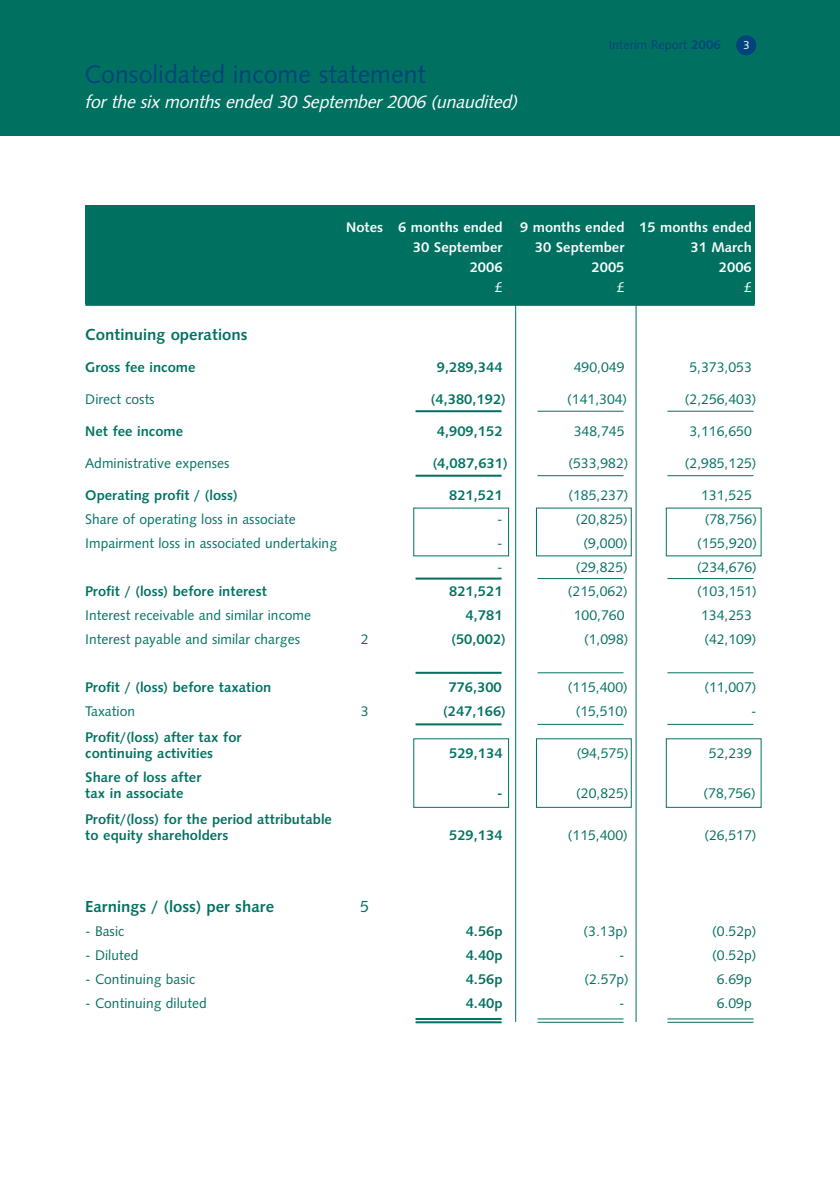
<style>
.page{position:relative;width:840px;height:1191px;background:#fff}
.page>*{position:absolute;margin:0;border:0;box-sizing:border-box;transform-origin:0 0}
.t1{font:25.2px "Humanist 531 BT Roman A";color:#00447b}
.t2{font:italic 18px "Humanist 531 BT Roman A";color:#fff}
.t3{font:16px "Humanist 531 BT Bold A";color:#007161}
.t4{font:16px "Humanist 531 BT Roman A";color:#007161}
.t5{font:14px "Humanist 531 BT Roman A";color:#007161}
.t6{font:14px/16px "Humanist 531 BT Bold A";color:#007161}
.t7{font:14px/20px "Humanist 531 BT Bold A";color:#fff}
.t8{font:14px "Humanist 531 BT Roman A";color:#fff}
.t9{font:12.6px "Humanist 531 BT Roman A";color:#00447b}
.t10{font:11.6px "Humanist 531 BT Roman A";color:#fff}
.s1{font-family:"Humanist 531 BT Bold A"}
</style>
<div class="page">
<div style="left:0;top:0;width:839px;height:136px;background:#007161"></div>
<div style="left:735px;top:35px;width:20px;height:20px;background:#00447b;border-radius:50%"></div>
<div style="left:85px;top:205px;width:669px;height:99px;background:#007161"></div>
<hr style="left:85px;top:304px;width:669px;height:2px;background:#007161">
<hr style="left:415px;top:1018px;width:86px;height:2px;background:#007161">
<hr style="left:415px;top:1021px;width:86px;height:2px;background:#007161">
<hr style="left:537px;top:1018px;width:86px;height:1px;background:#007161">
<hr style="left:537px;top:1021px;width:86px;height:1px;background:#007161">
<hr style="left:667px;top:1018px;width:86px;height:1px;background:#007161">
<hr style="left:667px;top:1021px;width:86px;height:1px;background:#007161">
<hr style="left:415px;top:672px;width:86px;height:2px;background:#007161">
<hr style="left:537px;top:672px;width:86px;height:1px;background:#007161">
<hr style="left:667px;top:672px;width:86px;height:1px;background:#007161">
<hr style="left:415px;top:723px;width:86px;height:2px;background:#007161">
<hr style="left:537px;top:724px;width:86px;height:1px;background:#007161">
<hr style="left:667px;top:724px;width:86px;height:1px;background:#007161">
<hr style="left:415px;top:475px;width:86px;height:2px;background:#007161">
<hr style="left:537px;top:475px;width:86px;height:1px;background:#007161">
<hr style="left:667px;top:475px;width:86px;height:1px;background:#007161">
<hr style="left:415px;top:410px;width:86px;height:2px;background:#007161">
<hr style="left:537px;top:411px;width:86px;height:1px;background:#007161">
<hr style="left:667px;top:411px;width:86px;height:1px;background:#007161">
<hr style="left:635px;top:304px;width:1px;height:718px;background:#007161">
<hr style="left:515px;top:304px;width:1px;height:718px;background:#007161">
<div style="left:413px;top:738px;width:96px;height:70px;border:1px solid #007161"></div>
<div style="left:535px;top:738px;width:96px;height:70px;border:1px solid #007161"></div>
<div style="left:665px;top:738px;width:96px;height:70px;border:1px solid #007161"></div>
<hr style="left:415px;top:577px;width:86px;height:2px;background:#007161">
<hr style="left:537px;top:578px;width:86px;height:1px;background:#007161">
<hr style="left:667px;top:578px;width:86px;height:1px;background:#007161">
<h1 class="t1" style="left:84px;top:65px;width:343px">Consolidated income statement</h1>
<p class="t2" style="left:84px;top:95px;width:437px">for the six months ended 30 September 2006 (unaudited)</p>
<p class="t9" style="left:608px;top:39px;width:114px">Interim Report <span class="s1">2006</span></p>
<p class="t10" style="left:742px;top:41px;width:8px">3</p>
<p class="t7" style="left:413px;top:218px;width:340px;text-indent:-67px">Notes 6 months ended 9 months ended 15 months ended<br>30 September</p>
<p class="t7" style="left:534px;top:238px;width:91px">30 September</p>
<p class="t7" style="left:690px;top:238px;width:63px">31 March</p>
<p class="t7" style="left:469px;top:258px;width:34px">2006</p>
<p class="t7" style="left:591px;top:258px;width:34px">2005</p>
<p class="t7" style="left:718px;top:258px;width:34px">2006</p>
<p class="t8" style="left:494px;top:281px;width:9px">£</p>
<p class="t8" style="left:616px;top:281px;width:9px">£</p>
<p class="t8" style="left:743px;top:281px;width:9px">£</p>
<p class="t3" style="left:85px;top:328px;width:164px">Continuing operations</p>
<p class="t6" style="left:85px;top:360px;width:112px">Gross fee income</p>
<p class="t6" style="left:436px;top:360px;width:67px">9,289,344</p>
<p class="t5" style="left:573px;top:361px;width:52px">490,049</p>
<p class="t5" style="left:689px;top:361px;width:64px">5,373,053</p>
<p class="t5" style="left:85px;top:393px;width:71px">Direct costs</p>
<p class="t6" style="left:430px;top:392px;width:76px">(4,380,192)</p>
<p class="t5" style="left:567px;top:393px;width:61px">(141,304)</p>
<p class="t5" style="left:684px;top:393px;width:73px">(2,256,403)</p>
<p class="t6" style="left:85px;top:424px;width:99px">Net fee income</p>
<p class="t6" style="left:436px;top:424px;width:67px">4,909,152</p>
<p class="t5" style="left:573px;top:425px;width:52px">348,745</p>
<p class="t5" style="left:689px;top:425px;width:64px">3,116,650</p>
<p class="t5" style="left:85px;top:457px;width:146px">Administrative expenses</p>
<p class="t6" style="left:432px;top:456px;width:76px">(4,087,631)</p>
<p class="t5" style="left:568px;top:457px;width:61px">(533,982)</p>
<p class="t5" style="left:684px;top:457px;width:73px">(2,985,125)</p>
<p class="t6" style="left:85px;top:488px;width:154px">Operating profit / (loss)</p>
<p class="t6" style="left:449px;top:488px;width:55px">821,521</p>
<p class="t5" style="left:568px;top:489px;width:61px">(185,237)</p>
<p class="t5" style="left:700px;top:489px;width:52px">131,525</p>
<p class="t5" style="left:85px;top:513px;width:212px">Share of operating loss in associate</p>
<p class="t5" style="left:497px;top:513px;width:7px">-</p>
<p class="t5" style="left:575px;top:513px;width:54px">(20,825)</p>
<p class="t5" style="left:704px;top:513px;width:54px">(78,756)</p>
<p class="t5" style="left:85px;top:537px;width:253px">Impairment loss in associated undertaking</p>
<p class="t5" style="left:497px;top:537px;width:7px">-</p>
<p class="t5" style="left:583px;top:537px;width:46px">(9,000)</p>
<p class="t5" style="left:696px;top:537px;width:61px">(155,920)</p>
<p class="t5" style="left:497px;top:561px;width:7px">-</p>
<p class="t5" style="left:575px;top:561px;width:54px">(29,825)</p>
<p class="t5" style="left:696px;top:561px;width:61px">(234,676)</p>
<p class="t6" style="left:85px;top:584px;width:183px">Profit / (loss) before interest</p>
<p class="t6" style="left:449px;top:584px;width:55px">821,521</p>
<p class="t5" style="left:567px;top:585px;width:61px">(215,062)</p>
<p class="t5" style="left:696px;top:585px;width:61px">(103,151)</p>
<p class="t5" style="left:85px;top:609px;width:227px">Interest receivable and similar income</p>
<p class="t6" style="left:465px;top:608px;width:38px">4,781</p>
<p class="t5" style="left:573px;top:609px;width:52px">100,760</p>
<p class="t5" style="left:700px;top:609px;width:52px">134,253</p>
<p class="t5" style="left:85px;top:633px;width:216px">Interest payable and similar charges</p>
<p class="t5" style="left:361px;top:633px;width:9px">2</p>
<p class="t6" style="left:451px;top:632px;width:56px">(50,002)</p>
<p class="t5" style="left:583px;top:633px;width:46px">(1,098)</p>
<p class="t5" style="left:704px;top:633px;width:54px">(42,109)</p>
<p class="t6" style="left:85px;top:680px;width:187px">Profit / (loss) before taxation</p>
<p class="t6" style="left:448px;top:680px;width:55px">776,300</p>
<p class="t5" style="left:567px;top:681px;width:61px">(115,400)</p>
<p class="t5" style="left:704px;top:681px;width:54px">(11,007)</p>
<p class="t5" style="left:85px;top:705px;width:51px">Taxation</p>
<p class="t5" style="left:360px;top:705px;width:9px">3</p>
<p class="t6" style="left:443px;top:704px;width:64px">(247,166)</p>
<p class="t5" style="left:575px;top:705px;width:54px">(15,510)</p>
<p class="t5" style="left:750px;top:705px;width:7px">-</p>
<p class="t6" style="left:85px;top:730px;width:158px">Profit/(loss) after tax for continuing activities</p>
<p class="t6" style="left:449px;top:746px;width:55px">529,134</p>
<p class="t5" style="left:576px;top:747px;width:54px">(94,575)</p>
<p class="t5" style="left:708px;top:747px;width:44px">52,239</p>
<p class="t6" style="left:85px;top:770px;width:118px">Share of loss after tax in associate</p>
<p class="t6" style="left:85px;top:812px;width:248px">Profit/(loss) for the period attributable to equity shareholders</p>
<p class="t6" style="left:497px;top:786px;width:7px">-</p>
<p class="t5" style="left:576px;top:787px;width:54px">(20,825)</p>
<p class="t5" style="left:703px;top:787px;width:54px">(78,756)</p>
<p class="t6" style="left:449px;top:828px;width:55px">529,134</p>
<p class="t5" style="left:567px;top:829px;width:61px">(115,400)</p>
<p class="t5" style="left:704px;top:829px;width:54px">(26,517)</p>
<p class="t3" style="left:85px;top:900px;width:190px">Earnings / (loss) per share</p>
<p class="t4" style="left:360px;top:900px;width:10px">5</p>
<p class="t5" style="left:85px;top:925px;width:41px">- Basic</p>
<p class="t6" style="left:465px;top:924px;width:38px">4.56p</p>
<p class="t5" style="left:583px;top:925px;width:46px">(3.13p)</p>
<p class="t5" style="left:711px;top:925px;width:46px">(0.52p)</p>
<p class="t5" style="left:85px;top:949px;width:55px">- Diluted</p>
<p class="t6" style="left:465px;top:948px;width:38px">4.40p</p>
<p class="t5" style="left:618px;top:949px;width:7px">-</p>
<p class="t5" style="left:711px;top:949px;width:46px">(0.52p)</p>
<p class="t5" style="left:85px;top:973px;width:111px">- Continuing basic</p>
<p class="t6" style="left:465px;top:972px;width:38px">4.56p</p>
<p class="t5" style="left:584px;top:973px;width:46px">(2.57p)</p>
<p class="t5" style="left:716px;top:973px;width:36px">6.69p</p>
<p class="t5" style="left:85px;top:997px;width:123px">- Continuing diluted</p>
<p class="t6" style="left:465px;top:996px;width:38px">4.40p</p>
<p class="t5" style="left:618px;top:997px;width:7px">-</p>
<p class="t5" style="left:716px;top:997px;width:36px">6.09p</p>
</div>
